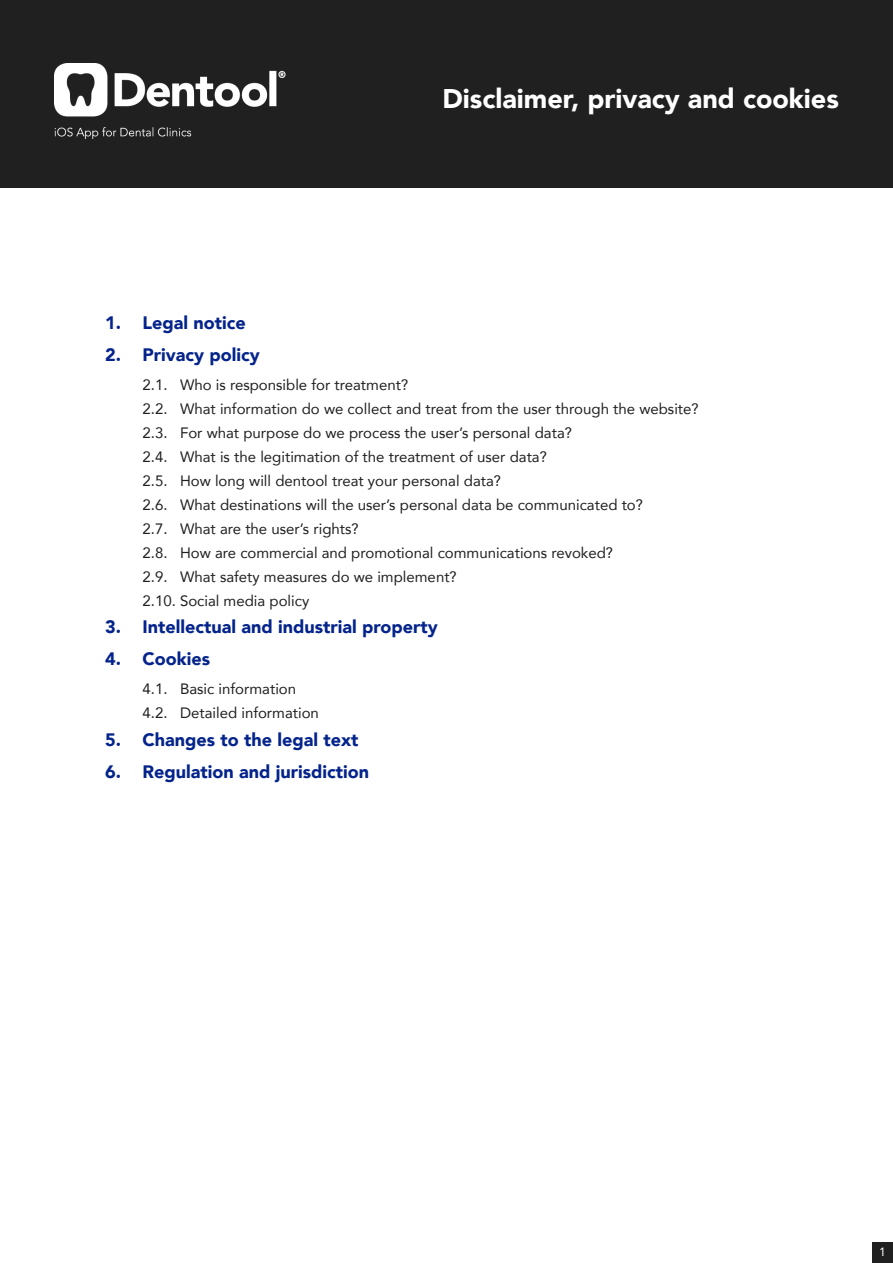
<style>
.page{position:relative;width:893px;height:1263px;background:#fff}
.page>*{position:absolute;margin:0;border:0;box-sizing:border-box;transform-origin:0 0}
.header_home{font:900 27px "Avenir";color:#fff}
.t1{font:900 18px "Avenir";color:#04248c}
.t2{font:15px "Avenir";color:#202020}
.t3{font:12px "Avenir";color:#fff}
</style>
<div class="page">
<div style="left:872px;top:1242px;width:21px;height:21px;background:#202020"></div>
<div style="left:0;top:0;width:893px;height:188px;background:#202020"></div>
<img style="left:54px;top:63px;width:231px;height:76px">
<p class="header_home" style="left:442px;top:76px;width:398px">Disclaimer, privacy and cookies</p>
<p class="t1" style="left:105px;top:307px;width:142px">1. Legal notice</p>
<p class="t1" style="left:105px;top:339px;width:156px">2. Privacy policy</p>
<p class="t2" style="left:142px;top:372px;width:267px">2.1. Who is responsible for treatment?</p>
<p class="t2" style="left:142px;top:396px;width:558px">2.2. What information do we collect and treat from the user through the website?</p>
<p class="t2" style="left:142px;top:420px;width:431px">2.3. For what purpose do we process the user’s personal data?</p>
<p class="t2" style="left:142px;top:444px;width:406px">2.4. What is the legitimation of the treatment of user data?</p>
<p class="t2" style="left:142px;top:468px;width:360px">2.5. How long will dentool treat your personal data?</p>
<p class="t2" style="left:142px;top:492px;width:502px">2.6. What destinations will the user’s personal data be communicated to?</p>
<p class="t2" style="left:142px;top:516px;width:218px">2.7. What are the user’s rights?</p>
<p class="t2" style="left:142px;top:540px;width:472px">2.8. How are commercial and promotional communications revoked?</p>
<p class="t2" style="left:142px;top:564px;width:316px">2.9. What safety measures do we implement?</p>
<p class="t2" style="left:142px;top:588px;width:168px">2.10. Social media policy</p>
<p class="t1" style="left:105px;top:612px;width:334px">3. Intellectual and industrial property</p>
<p class="t1" style="left:105px;top:644px;width:107px">4. Cookies</p>
<p class="t2" style="left:142px;top:677px;width:155px">4.1. Basic information</p>
<p class="t2" style="left:142px;top:701px;width:178px">4.2. Detailed information</p>
<p class="t1" style="left:105px;top:724px;width:255px">5. Changes to the legal text</p>
<p class="t1" style="left:105px;top:756px;width:266px">6. Regulation and jurisdiction</p>
<p class="t3" style="left:879px;top:1242px;width:8px">1</p>
</div>
